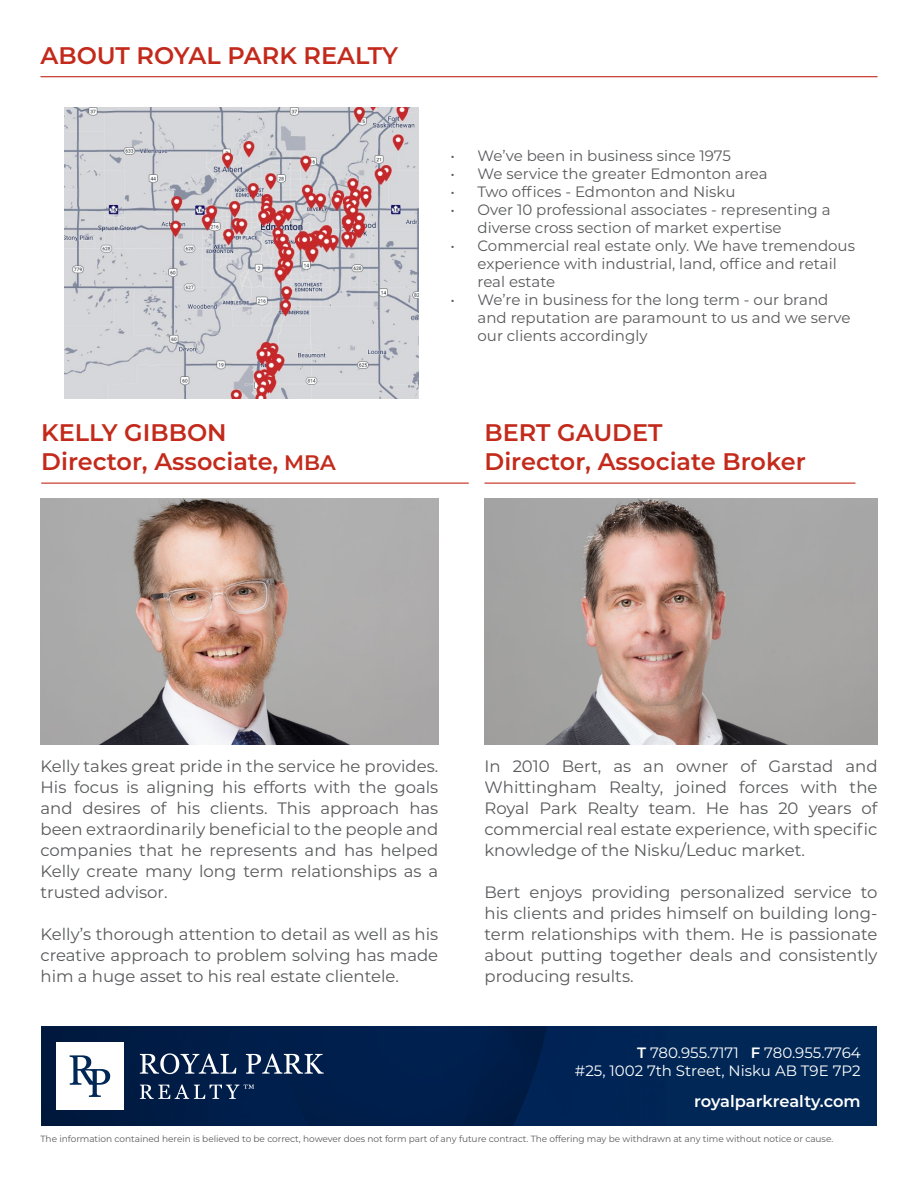
<style>
.page{position:relative;width:918px;height:1188px;background:#fff}
.page>*{position:absolute;margin:0;border:0;box-sizing:border-box;transform-origin:0 0}
.t1{font:600 24px/28.8px "Montserrat";color:#c32a1b}
.t2{font:16.5px/21px "Montserrat";color:#58595b;text-align:justify}
.t3{font:600 16.2px "Montserrat";letter-spacing:-.005em;color:#fff}
.t4{font:15px/18px "Montserrat";color:#58595b}
.t5{font:15px/18px "Montserrat";color:#fff;text-align:right}
.t6{font:9px "Montserrat";letter-spacing:-.005em;color:#58595b}
.s1{font-size:21px}
.s2{font-weight:600}
</style>
<div class="page">
<div style="left:41px;top:1026px;width:836px;height:100px;background:#002756"></div>
<svg style="left:540px;top:1026px;width:7px;height:8px"></svg>
<div style="left:41px;top:1026px;width:140px;height:100px;background:#001941"></div>
<img style="left:178px;top:1026px;width:10px;height:25px">
<img style="left:181px;top:1051px;width:7px;height:2px">
<div style="left:121px;top:1081px;width:49px;height:45px;background:#001b42"></div>
<img style="left:170px;top:1074px;width:27px;height:52px">
<div style="left:197px;top:1026px;width:76px;height:100px;background:#001e4a"></div>
<div style="left:273px;top:1026px;width:215px;height:100px;background:#001f4d"></div>
<svg style="left:140px;top:1053px;width:96px;height:21px"></svg>
<svg style="left:246px;top:1054px;width:78px;height:20px"></svg>
<svg style="left:140px;top:1084px;width:114px;height:15px"></svg>
<div style="left:56px;top:1042px;width:68px;height:68px;background:#fff"></div>
<svg style="left:70px;top:1055px;width:40px;height:42px"></svg>
<hr style="left:40px;top:76px;width:838px;height:1px;background:#c32a1b">
<img style="left:65px;top:107px;width:353px;height:292px">
<hr style="left:485px;top:483px;width:370px;height:1px;background:#c32a1b">
<img style="left:485px;top:499px;width:393px;height:246px">
<hr style="left:41px;top:483px;width:428px;height:1px;background:#c32a1b">
<img style="left:40px;top:499px;width:398px;height:246px">
<h1 class="t1" style="left:40px;top:40px;width:359px">ABOUT ROYAL PARK REALTY</h1>
<h1 class="t1" style="left:41px;top:417px;width:296px">KELLY GIBBON<br>Director, Associate, <span class="s1">MBA</span></h1>
<p class="t4" style="left:451px;top:146px;width:282px">• We’ve been in business since 1975</p>
<p class="t4" style="left:451px;top:164px;width:319px">• We service the greater Edmonton area</p>
<p class="t4" style="left:451px;top:182px;width:287px">• Two offices - Edmonton and Nisku</p>
<p class="t4" style="left:478px;top:200px;width:355px;text-indent:-27px">• Over 10 professional associates - representing a diverse cross section of market expertise</p>
<p class="t4" style="left:478px;top:236px;width:379px;text-indent:-27px">• Commercial real estate only. We have tremendous experience with industrial, land, office and retail real estate</p>
<p class="t4" style="left:478px;top:290px;width:375px;text-indent:-27px">• We’re in business for the long term - our brand and reputation are paramount to us and we serve our clients accordingly</p>
<h1 class="t1" style="left:485px;top:417px;width:323px">BERT GAUDET<br>Director, Associate Broker</h1>
<p class="t2" style="left:40px;top:755px;width:399px">Kelly takes great pride in the service he provides.<br>His focus is aligning his efforts with the goals and desires of his clients. This approach has been extraordinarily beneficial to the people and companies that he represents and has helped Kelly create many long term relationships as a trusted advisor.</p>
<p class="t2" style="left:40px;top:923px;width:399px">Kelly’s thorough attention to detail as well as his creative approach to problem solving has made him a huge asset to his real estate clientele.</p>
<p class="t2" style="left:485px;top:755px;width:395px">In 2010 Bert, as an owner of Garstad and Whittingham Realty, joined forces with the Royal Park Realty team. He has 20 years of commercial real estate experience, with specific knowledge of the Nisku/Leduc market.</p>
<p class="t2" style="left:485px;top:881px;width:395px">Bert enjoys providing personalized service to his clients and prides himself on building long&shy;term relationships with them. He is passionate about putting together deals and consistently producing results.</p>
<p class="t5" style="left:575px;top:1044px;width:287px"><span class="s2">T</span> 780.955.7171 <span class="s2">F</span> 780.955.7764<br>#25, 1002 7th Street, Nisku AB T9E 7P2</p>
<p class="t3" style="left:694px;top:1090px;width:168px">royalparkrealty.com</p>
<p class="t6" style="left:40px;top:1132px;width:794px">The information contained herein is believed to be correct, however does not form part of any future contract. The offering may be withdrawn at any time without notice or cause.</p>
</div>
